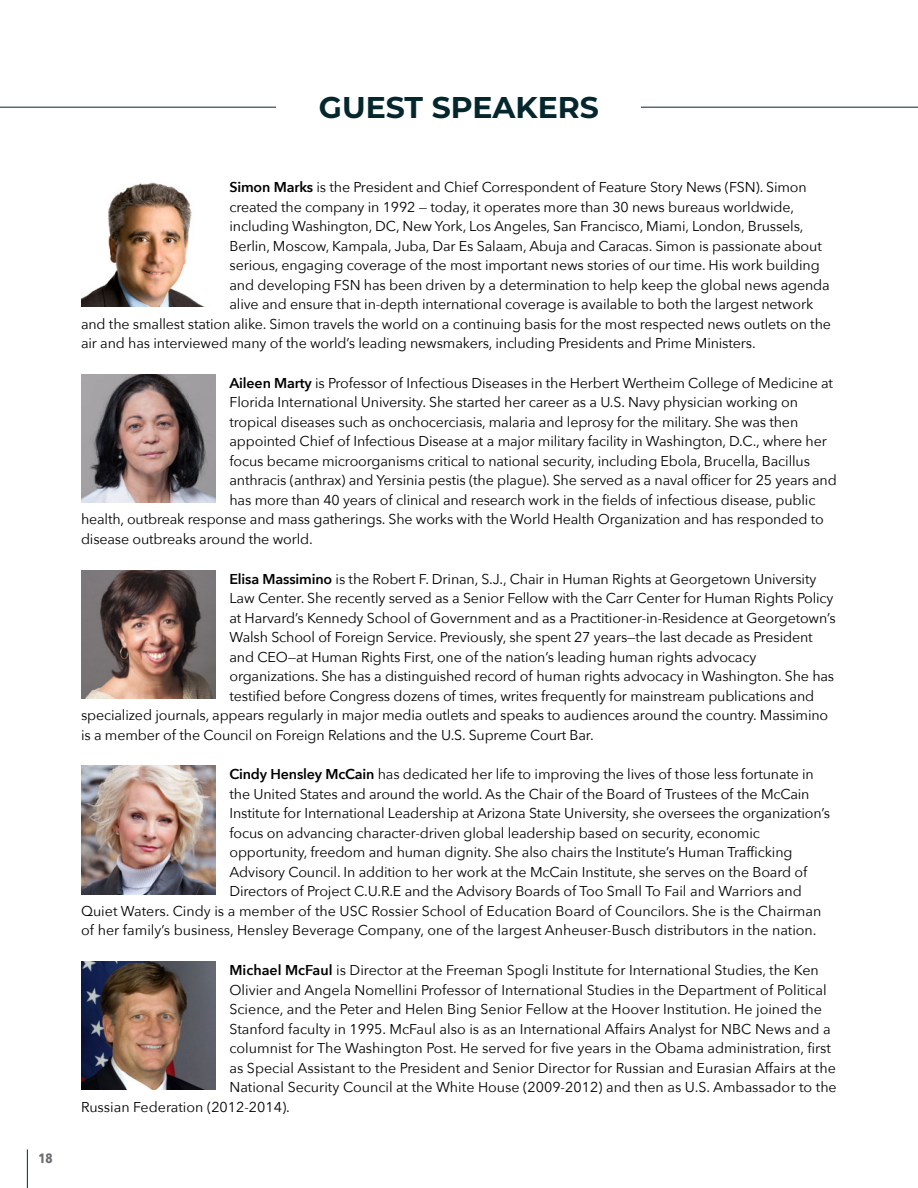
<style>
.page{position:relative;width:918px;height:1188px;background:#fff}
.page>*{position:absolute;margin:0;border:0;box-sizing:border-box;transform-origin:0 0}
.t1{font:700 30px "Montserrat";color:#04272d}
.t2{font:14.25px "Avenir Next";letter-spacing:-.01em;color:#000}
.t3{font:700 13.5px "Avenir Next Condensed";color:#6d6e71}
.s1{font-weight:600}
</style>
<div class="page">
<img style="left:81px;top:182px;width:124px;height:125px">
<img style="left:81px;top:374px;width:135px;height:129px">
<img style="left:81px;top:570px;width:135px;height:128px">
<img style="left:81px;top:766px;width:135px;height:128px">
<img style="left:81px;top:962px;width:135px;height:128px">
<hr style="left:0;top:107px;width:918px;height:1px;background:#04272d">
<div style="left:277px;top:89px;width:364px;height:39px;background:#fff"></div>
<hr style="left:27px;top:1150px;width:1px;height:38px;background:#04272d">
<p class="t3" style="left:38px;top:1150px;width:16px">18</p>
<h1 class="t1" style="left:319px;top:86px;width:282px">GUEST SPEAKERS</h1>
<p class="t2" style="left:229px;top:175px;width:579px"><span class="s1">Simon Marks</span> is the President and Chief Correspondent of Feature Story News (FSN). Simon</p>
<p class="t2" style="left:230px;top:195px;width:566px">created the company in 1992 — today, it operates more than 30 news bureaus worldwide,</p>
<p class="t2" style="left:230px;top:214px;width:576px">including Washington, DC, New York, Los Angeles, San Francisco, Miami, London, Brussels,</p>
<p class="t2" style="left:230px;top:234px;width:594px">Berlin, Moscow, Kampala, Juba, Dar Es Salaam, Abuja and Caracas. Simon is passionate about</p>
<p class="t2" style="left:230px;top:253px;width:592px">serious, engaging coverage of the most important news stories of our time. His work building</p>
<p class="t2" style="left:230px;top:273px;width:602px">and developing FSN has been driven by a determination to help keep the global news agenda</p>
<p class="t2" style="left:230px;top:292px;width:585px">alive and ensure that in-depth international coverage is available to both the largest network</p>
<p class="t2" style="left:81px;top:312px;width:752px">and the smallest station alike. Simon travels the world on a continuing basis for the most respected news outlets on the</p>
<p class="t2" style="left:81px;top:331px;width:676px">air and has interviewed many of the world’s leading newsmakers, including Presidents and Prime Ministers.</p>
<p class="t2" style="left:229px;top:371px;width:605px"><span class="s1">Aileen Marty</span> is Professor of Infectious Diseases in the Herbert Wertheim College of Medicine at</p>
<p class="t2" style="left:230px;top:390px;width:570px">Florida International University. She started her career as a U.S. Navy physician working on</p>
<p class="t2" style="left:230px;top:410px;width:570px">tropical diseases such as onchocerciasis, malaria and leprosy for the military. She was then</p>
<p class="t2" style="left:230px;top:429px;width:599px">appointed Chief of Infectious Disease at a major military facility in Washington, D.C., where her</p>
<p class="t2" style="left:230px;top:449px;width:582px">focus became microorganisms critical to national security, including Ebola, Brucella, Bacillus</p>
<p class="t2" style="left:230px;top:468px;width:609px">anthracis (anthrax) and Yersinia pestis (the plague). She served as a naval officer for 25 years and</p>
<p class="t2" style="left:230px;top:488px;width:587px">has more than 40 years of clinical and research work in the fields of infectious disease, public</p>
<p class="t2" style="left:81px;top:507px;width:744px">health, outbreak response and mass gatherings. She works with the World Health Organization and has responded to</p>
<p class="t2" style="left:81px;top:527px;width:233px">disease outbreaks around the world.</p>
<p class="t2" style="left:229px;top:567px;width:589px"><span class="s1">Elisa Massimino</span> is the Robert F. Drinan, S.J., Chair in Human Rights at Georgetown University</p>
<p class="t2" style="left:230px;top:586px;width:606px">Law Center. She recently served as a Senior Fellow with the Carr Center for Human Rights Policy</p>
<p class="t2" style="left:230px;top:606px;width:608px">at Harvard’s Kennedy School of Government and as a Practitioner-in-Residence at Georgetown’s</p>
<p class="t2" style="left:230px;top:625px;width:585px">Walsh School of Foreign Service. Previously, she spent 27 years—the last decade as President</p>
<p class="t2" style="left:230px;top:645px;width:528px">and CEO—at Human Rights First, one of the nation’s leading human rights advocacy</p>
<p class="t2" style="left:230px;top:664px;width:606px">organizations. She has a distinguished record of human rights advocacy in Washington. She has</p>
<p class="t2" style="left:230px;top:684px;width:586px">testified before Congress dozens of times, writes frequently for mainstream publications and</p>
<p class="t2" style="left:81px;top:703px;width:749px">specialized journals, appears regularly in major media outlets and speaks to audiences around the country. Massimino</p>
<p class="t2" style="left:81px;top:723px;width:514px">is a member of the Council on Foreign Relations and the U.S. Supreme Court Bar.</p>
<p class="t2" style="left:229px;top:762px;width:586px"><span class="s1">Cindy Hensley McCain</span> has dedicated her life to improving the lives of those less fortunate in</p>
<p class="t2" style="left:230px;top:782px;width:582px">the United States and around the world. As the Chair of the Board of Trustees of the McCain</p>
<p class="t2" style="left:230px;top:801px;width:602px">Institute for International Leadership at Arizona State University, she oversees the organization’s</p>
<p class="t2" style="left:230px;top:821px;width:532px">focus on advancing character-driven global leadership based on security, economic</p>
<p class="t2" style="left:230px;top:840px;width:565px">opportunity, freedom and human dignity. She also chairs the Institute’s Human Trafficking</p>
<p class="t2" style="left:230px;top:860px;width:579px">Advisory Council. In addition to her work at the McCain Institute, she serves on the Board of</p>
<p class="t2" style="left:230px;top:879px;width:574px">Directors of Project C.U.R.E and the Advisory Boards of Too Small To Fail and Warriors and</p>
<p class="t2" style="left:81px;top:899px;width:742px">Quiet Waters. Cindy is a member of the USC Rossier School of Education Board of Councilors. She is the Chairman</p>
<p class="t2" style="left:81px;top:918px;width:737px">of her family’s business, Hensley Beverage Company, one of the largest Anheuser-Busch distributors in the nation.</p>
<p class="t2" style="left:230px;top:958px;width:591px"><span class="s1">Michael McFaul</span> is Director at the Freeman Spogli Institute for International Studies, the Ken</p>
<p class="t2" style="left:230px;top:978px;width:599px">Olivier and Angela Nomellini Professor of International Studies in the Department of Political</p>
<p class="t2" style="left:230px;top:997px;width:594px">Science, and the Peter and Helen Bing Senior Fellow at the Hoover Institution. He joined the</p>
<p class="t2" style="left:230px;top:1017px;width:603px">Stanford faculty in 1995. McFaul also is as an International Affairs Analyst for NBC News and a</p>
<p class="t2" style="left:230px;top:1036px;width:603px">columnist for The Washington Post. He served for five years in the Obama administration, first</p>
<p class="t2" style="left:230px;top:1056px;width:608px">as Special Assistant to the President and Senior Director for Russian and Eurasian Affairs at the</p>
<p class="t2" style="left:230px;top:1075px;width:609px">National Security Council at the White House (2009-2012) and then as U.S. Ambassador to the</p>
<p class="t2" style="left:81px;top:1095px;width:211px">Russian Federation (2012-2014).</p>
</div>
